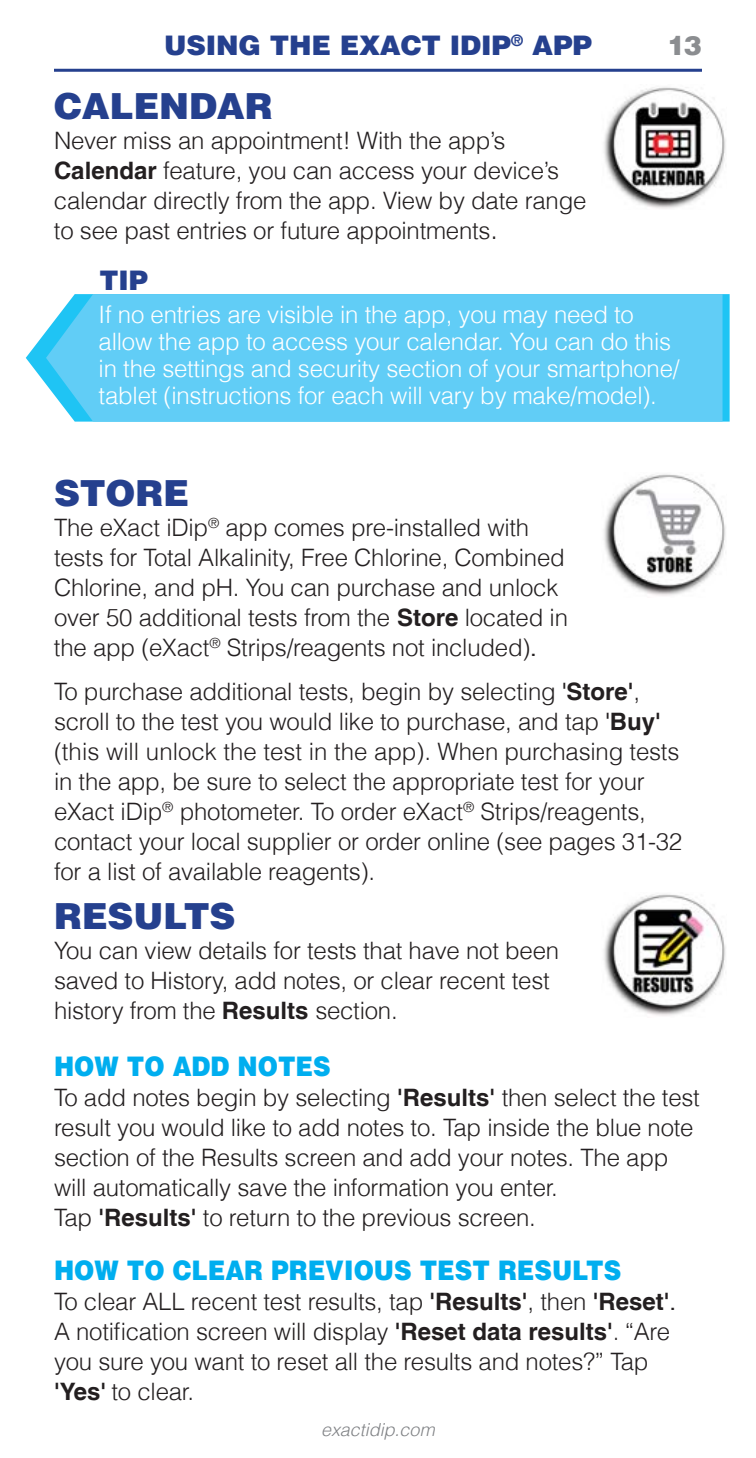
<style>
.page{position:relative;width:756px;height:1458px;background:#fff}
.page>*{position:absolute;margin:0;border:0;box-sizing:border-box;transform-origin:0 0}
.t1{font:900 36px "Helvetica LT";letter-spacing:-.005em;color:#25408e}
.t2{font:900 27px "Helvetica LT";color:#00aeef;scale:.9 1}
.t3{font:900 27px "Helvetica LT";letter-spacing:-.005em;color:#25408e}
.t4{font:900 27px "Helvetica LT";color:#8b8d90}
.t5{font:300 24px/30px "Helvetica LT";letter-spacing:-.01em;color:#231f20}
.t6{font:300 24px/27px "Helvetica LT";letter-spacing:-.01em;color:#fff}
.t7{font:italic 300 18px "Helvetica LT";color:#808285}
.s1{font-weight:700}
.s2{font-size:27px}
.s3{font-weight:400}
</style>
<div class="page">
<hr style="left:54px;top:69px;width:648px;height:3px;background:#25408e">
<img style="left:604px;top:87px;width:122px;height:122px">
<img style="left:604px;top:474px;width:122px;height:122px">
<img style="left:604px;top:894px;width:122px;height:122px">
<svg style="left:26px;top:294px;width:704px;height:128px"></svg>
<div style="left:46px;top:294px;width:677px;height:128px;background:#61cdf6"></div>
<p class="t3" style="left:164px;top:27px;width:429px">USING THE EXACT IDIP<sup>®</sup> APP</p>
<h1 class="t1" style="left:54px;top:83px;width:220px">CALENDAR</h1>
<p class="t5" style="left:54px;top:125px;width:534px">Never miss an appointment! With the app’s <span class="s1">Calendar</span> feature, you can access your device’s calendar directly from the app. View by date range to see past entries or future appointments<span class="s2">.</span></p>
<p class="t3" style="left:99px;top:263px;width:50px">TIP</p>
<p class="t4" style="left:667px;top:27px;width:36px">13</p>
<p class="t6" style="left:99px;top:300px;width:582px">If no entries are visible in the app, you may need to allow the app to access your calendar. You can do this in the settings and security section of your smartphone/ tablet (instructions for each will vary by make/model).</p>
<h1 class="t1" style="left:54px;top:470px;width:137px">STORE</h1>
<p class="t5" style="left:54px;top:512px;width:516px">The eXact iDip<sup>®</sup> app comes pre-installed with tests for Total Alkalinity, Free Chlorine, Combined Chlorine, and pH. You can purchase and unlock over 50 additional tests from the <span class="s1">Store</span> located in the app (eXact<sup>®</sup> Strips/reagents not included)<span class="s3">.</span></p>
<p class="t5" style="left:54px;top:676px;width:630px">To purchase additional tests, begin by selecting <span class="s3">'</span><span class="s1">Store'</span>, scroll to the test you would like to purchase, and tap <span class="s3">'</span><span class="s1">Buy' </span>(this will unlock the test in the app). When purchasing tests in the app, be sure to select the appropriate test for your eXact iDip<sup>®</sup> photometer. To order eXact<sup>®</sup> Strips/reagents, contact your local supplier or order online (see pages 31-32 for a list of available reagents).</p>
<h1 class="t1" style="left:54px;top:892px;width:183px">RESULTS</h1>
<p class="t5" style="left:54px;top:935px;width:507px">You can view details for tests that have not been saved to History, add notes, or clear recent test history from the <span class="s1">Results</span> section.</p>
<p class="t2" style="left:54px;top:1048px;width:309px">HOW TO ADD NOTES</p>
<p class="t5" style="left:54px;top:1082px;width:647px">To add notes begin by selecting <span class="s1">'Results'</span> then select the test result you would like to add notes to. Tap inside the blue note section of the Results screen and add your notes. The app will automatically save the information you enter.<br>Tap <span class="s1">'Results'</span> to return to the previous screen.</p>
<p class="t2" style="left:54px;top:1252px;width:632px">HOW TO CLEAR PREVIOUS TEST RESULTS</p>
<p class="t5" style="left:54px;top:1286px;width:624px">To clear ALL recent test results, tap <span class="s1">'Results'</span>, then <span class="s1">'Reset'</span><span class="s3">.<br></span>A notification screen will display <span class="s1">'Reset data results'</span>. “Are you sure you want to reset all the results and notes?” Tap <span class="s1">'Yes'</span> to clear.</p>
<p class="t7" style="left:321px;top:1418px;width:115px">exactidip.com</p>
</div>
